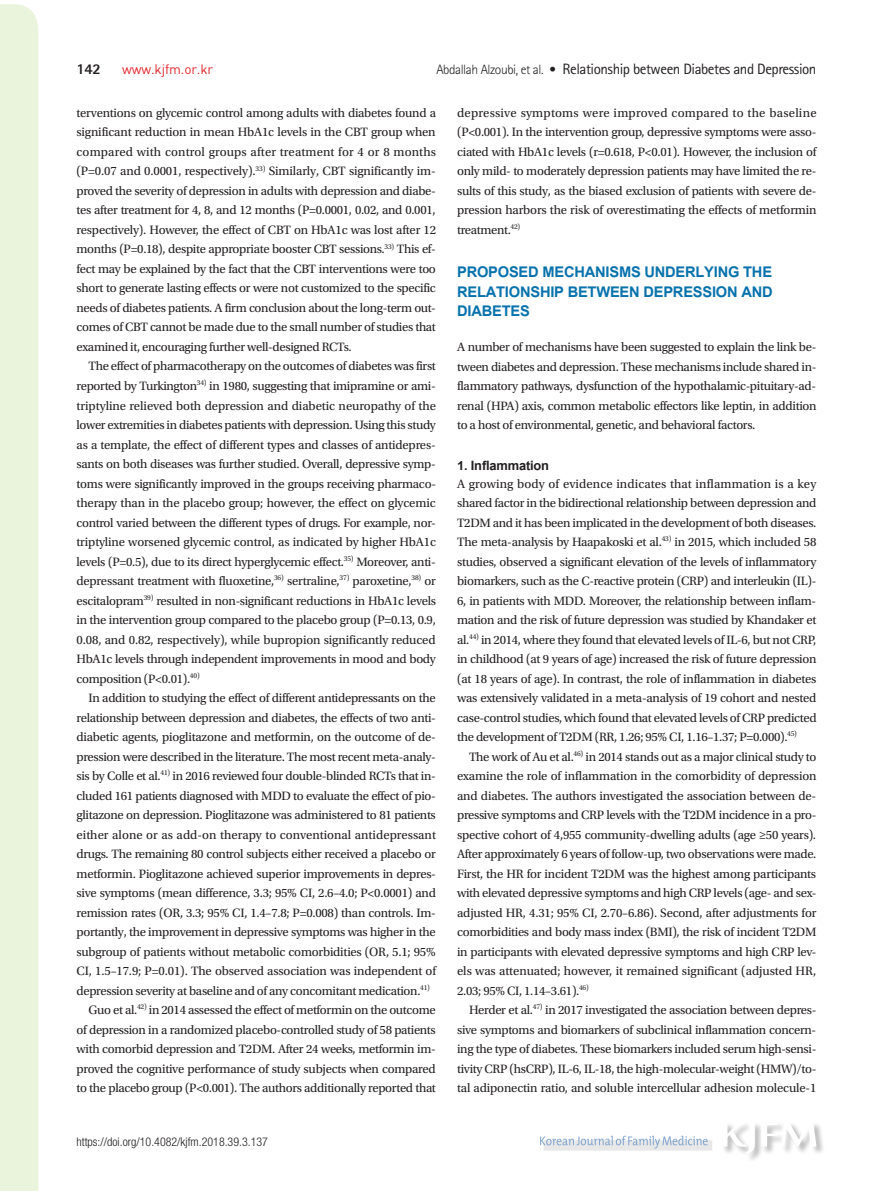
<style>
.page{position:relative;width:893px;height:1191px;background:#fff}
.page>*{position:absolute;margin:0;border:0;box-sizing:border-box;transform-origin:0 0}
.t1{font:700 20.4px/19.5px "Utsaah";letter-spacing:-.01em;color:#0872ad;text-align:justify}
.t2{font:700 18px "Utsaah";letter-spacing:-.01em;color:#231f20}
.t3{font:15px "Rotis Sans Serif Std";letter-spacing:-.03em;color:#231f20}
.t4{font:800 15px "Rotis Sans Serif Std";color:#231f20}
.t5{font:13.5px "Dinreg";letter-spacing:-.01em;color:#e02a30}
.t6{font:12.75px/19.5px "Utopia Std";letter-spacing:-.025em;color:#231f20;text-align:justify}
.t7{font:12.75px "Utopia Std";color:#231f20}
.t8{font:300 condensed 12px "Helvetica Neue LT Std";color:#231f20}
.s1{font-weight:300;font-size:13.5px}
</style>
<div class="page">
<div style="left:0;top:4px;width:38px;height:1187px;background:#eaf3dc"></div>
<div style="left:721px;top:1122px;width:104px;height:40px;background:#231f20;opacity:.3"></div>
<svg style="left:722px;top:1122px;width:94px;height:32px"></svg>
<div style="left:544px;top:1140px;width:168px;height:10px;background:#e8e8e9"></div>
<svg style="left:540px;top:1135px;width:168px;height:13px"></svg>
<p class="t4" style="left:77px;top:60px;width:26px">142</p>
<p class="t5" style="left:122px;top:61px;width:93px">www.kjfm.or.kr</p>
<p class="t3" style="left:436px;top:60px;width:382px"><span class="s1">Abdallah Alzoubi, et al. •</span> Relationship between Diabetes and Depression</p>
<p class="t6" style="left:77px;top:103px;width:361px">terventions on glycemic control among adults with diabetes found a significant reduction in mean HbA1c levels in the CBT group when compared with control groups after treatment for 4 or 8 months (P=0.07 and 0.0001, respectively).<sup>33)</sup> Similarly, CBT significantly im&shy;proved the severity of depression in adults with depression and diabe&shy;tes after treatment for 4, 8, and 12 months (P=0.0001, 0.02, and 0.001, respectively). However, the effect of CBT on HbA1c was lost after 12 months (P=0.18), despite appropriate booster CBT sessions.<sup>33)</sup> This ef&shy;fect may be explained by the fact that the CBT interventions were too short to generate lasting effects or were not customized to the specific needs of diabetes patients. A firm conclusion about the long-term out&shy;comes of CBT cannot be made due to the small number of studies that examined it, encouraging further well-designed RCTs.</p>
<p class="t6" style="left:77px;top:357px;width:361px;text-indent:12px">The effect of pharmacotherapy on the outcomes of diabetes was first reported by Turkington<sup>34)</sup> in 1980, suggesting that imipramine or ami&shy;triptyline relieved both depression and diabetic neuropathy of the lower extremities in diabetes patients with depression. Using this study as a template, the effect of different types and classes of antidepres&shy;sants on both diseases was further studied. Overall, depressive symp&shy;toms were significantly improved in the groups receiving pharmaco&shy;therapy than in the placebo group; however, the effect on glycemic control varied between the different types of drugs. For example, nor&shy;triptyline worsened glycemic control, as indicated by higher HbA1c levels (P=0.5), due to its direct hyperglycemic effect.<sup>35)</sup> Moreover, anti&shy;depressant treatment with fluoxetine,<sup>36)</sup> sertraline,<sup>37)</sup> paroxetine,<sup>38)</sup> or escitalopram<sup>39)</sup> resulted in non-significant reductions in HbA1c levels in the intervention group compared to the placebo group (P=0.13, 0.9, 0.08, and 0.82, respectively), while bupropion significantly reduced HbA1c levels through independent improvements in mood and body composition (P&lt;0.01).<sup>40)</sup></p>
<p class="t6" style="left:89px;top:688px;width:349px">In addition to studying the effect of different antidepressants on the</p>
<p class="t6" style="left:77px;top:708px;width:361px">relationship between depression and diabetes, the effects of two anti-</p>
<p class="t6" style="left:77px;top:727px;width:361px">diabetic agents, pioglitazone and metformin, on the outcome of de-</p>
<p class="t6" style="left:77px;top:747px;width:361px">pression were described in the literature. The most recent meta-analy-</p>
<p class="t6" style="left:77px;top:766px;width:361px">sis by Colle et al.<sup>41)</sup> in 2016 reviewed four double-blinded RCTs that in-</p>
<p class="t6" style="left:77px;top:786px;width:361px">cluded 161 patients diagnosed with MDD to evaluate the effect of pio-</p>
<p class="t6" style="left:77px;top:805px;width:361px">glitazone on depression. Pioglitazone was administered to 81 patients</p>
<p class="t7" style="left:77px;top:827px;width:361px">either alone or as add-on therapy to conventional antidepressant</p>
<p class="t6" style="left:77px;top:844px;width:361px">drugs. The remaining 80 control subjects either received a placebo or</p>
<p class="t6" style="left:77px;top:864px;width:361px">metformin. Pioglitazone achieved superior improvements in depres-</p>
<p class="t6" style="left:77px;top:883px;width:361px">sive symptoms (mean difference, 3.3; 95% CI, 2.6–4.0; P&lt;0.0001) and</p>
<p class="t6" style="left:77px;top:903px;width:361px">remission rates (OR, 3.3; 95% CI, 1.4–7.8; P=0.008) than controls. Im-</p>
<p class="t6" style="left:77px;top:922px;width:361px">portantly, the improvement in depressive symptoms was higher in the</p>
<p class="t6" style="left:77px;top:942px;width:361px">subgroup of patients without metabolic comorbidities (OR, 5.1; 95%</p>
<p class="t6" style="left:77px;top:961px;width:361px">CI, 1.5–17.9; P=0.01). The observed association was independent of</p>
<p class="t6" style="left:77px;top:981px;width:355px">depression severity at baseline and of any concomitant medication.<sup>41)</sup></p>
<p class="t6" style="left:89px;top:1000px;width:349px">Guo et al.<sup>42)</sup> in 2014 assessed the effect of metformin on the outcome</p>
<p class="t6" style="left:77px;top:1020px;width:361px">of depression in a randomized placebo-controlled study of 58 patients</p>
<p class="t6" style="left:77px;top:1039px;width:361px">with comorbid depression and T2DM. After 24 weeks, metformin im-</p>
<p class="t6" style="left:77px;top:1059px;width:361px">proved the cognitive performance of study subjects when compared</p>
<p class="t6" style="left:77px;top:1078px;width:361px">to the placebo group (P&lt;0.001). The authors additionally reported that</p>
<p class="t8" style="left:77px;top:1134px;width:193px">https://doi.org/10.4082/kjfm.2018.39.3.137</p>
<p class="t6" style="left:457px;top:103px;width:361px">depressive symptoms were improved compared to the baseline (P&lt;0.001). In the intervention group, depressive symptoms were asso&shy;ciated with HbA1c levels (r=0.618, P&lt;0.01). However, the inclusion of only mild- to moderately depression patients may have limited the re&shy;sults of this study, as the biased exclusion of patients with severe de&shy;pression harbors the risk of overestimating the effects of metformin treatment.<sup>42)</sup></p>
<h1 class="t1" style="left:457px;top:263px;width:317px">PROPOSED MECHANISMS UNDERLYING THE RELATIONSHIP BETWEEN DEPRESSION AND DIABETES</h1>
<p class="t6" style="left:457px;top:337px;width:361px">A number of mechanisms have been suggested to explain the link be&shy;tween diabetes and depression. These mechanisms include shared in&shy;flammatory pathways, dysfunction of the hypothalamic-pituitary-ad&shy;renal (HPA) axis, common metabolic effectors like leptin, in addition to a host of environmental, genetic, and behavioral factors.</p>
<h2 class="t2" style="left:457px;top:456px;width:94px">1. Inflammation</h2>
<p class="t6" style="left:457px;top:474px;width:361px">A growing body of evidence indicates that inflammation is a key shared factor in the bidirectional relationship between depression and T2DM and it has been implicated in the development of both diseases.<br>The meta-analysis by Haapakoski et al.<sup>43)</sup> in 2015, which included 58 studies, observed a significant elevation of the levels of inflammatory biomarkers, such as the C-reactive protein (CRP) and interleukin (IL)- 6, in patients with MDD. Moreover, the relationship between inflam&shy;mation and the risk of future depression was studied by Khandaker et al.<sup>44)</sup> in 2014, where they found that elevated levels of IL-6, but not CRP, in childhood (at 9 years of age) increased the risk of future depression (at 18 years of age). In contrast, the role of inflammation in diabetes was extensively validated in a meta-analysis of 19 cohort and nested case-control studies, which found that elevated levels of CRP predicted the development of T2DM (RR, 1.26; 95% CI, 1.16–1.37; P=0.000).<sup>45)</sup></p>
<p class="t6" style="left:457px;top:747px;width:361px;text-indent:12px">The work of Au et al.<sup>46)</sup> in 2014 stands out as a major clinical study to examine the role of inflammation in the comorbidity of depression and diabetes. The authors investigated the association between de&shy;pressive symptoms and CRP levels with the T2DM incidence in a pro&shy;spective cohort of 4,955 community-dwelling adults (age ≥50 years).<br>After approximately 6 years of follow-up, two observations were made.<br>First, the HR for incident T2DM was the highest among participants with elevated depressive symptoms and high CRP levels (age- and sex&shy;adjusted HR, 4.31; 95% CI, 2.70–6.86). Second, after adjustments for comorbidities and body mass index (BMI), the risk of incident T2DM in participants with elevated depressive symptoms and high CRP lev&shy;els was attenuated; however, it remained significant (adjusted HR, 2.03; 95% CI, 1.14–3.61).<sup>46)</sup></p>
<p class="t6" style="left:457px;top:1000px;width:361px;text-indent:12px">Herder et al.<sup>47)</sup> in 2017 investigated the association between depres&shy;sive symptoms and biomarkers of subclinical inflammation concern&shy;ing the type of diabetes. These biomarkers included serum high-sensi&shy;tivity CRP (hsCRP), IL-6, IL-18, the high-molecular-weight (HMW)/to&shy;tal adiponectin ratio, and soluble intercellular adhesion molecule-1</p>
</div>
